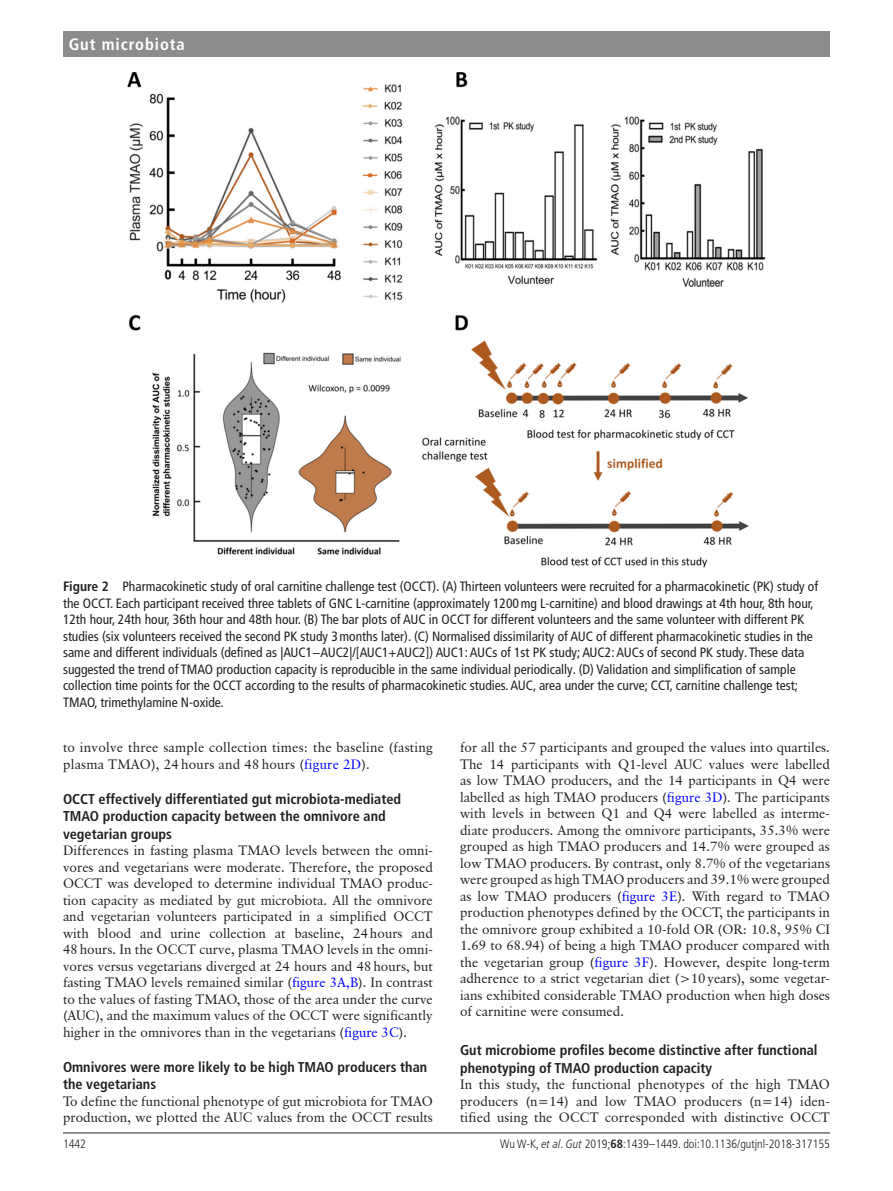
<style>
.page{position:relative;width:893px;height:1191px;background:#fff}
.page>*{position:absolute;margin:0;border:0;box-sizing:border-box;transform-origin:0 0}
.t1{font:700 condensed 16.5px "Frutiger LT Pro";letter-spacing:.055em;color:#fff}
.t2{font:700 condensed 14.25px/17.2px "Frutiger LT Pro";color:#231f20}
.t3{font:13.5px/16.5px "Classical Garamond BT";color:#231f20;text-align:justify}
.t4{font:condensed 13.5px/16.5px "Frutiger LT Pro";color:#231f20}
.t5{font:300 condensed 12px "Frutiger LT Pro";color:#231f20}
.s1{font-weight:700}
.s2{color:#00f}
.s3{font-style:italic}
</style>
<div class="page">
<hr style="left:63px;top:1132px;width:767px;height:1px;background:#231f20">
<div style="left:63px;top:31px;width:767px;height:25px;background:#8a8c8e"></div>
<img style="left:127px;top:72px;width:638px;height:495px">
<p class="t1" style="left:69px;top:34px;width:118px">Gut microbiota</p>
<p class="t4" style="left:63px;top:578px;width:757px"><span class="s1">Figure 2</span> Pharmacokinetic study of oral carnitine challenge test (OCCT). (A) Thirteen volunteers were recruited for a pharmacokinetic (PK) study of the OCCT. Each participant received three tablets of GNC L-carnitine (approximately 1200mg L-carnitine) and blood drawings at 4th hour, 8th hour, 12th hour, 24th hour, 36th hour and 48th hour. (B) The bar plots of AUC in OCCT for different volunteers and the same volunteer with different PK studies (six volunteers received the second PK study 3months later). (C) Normalised dissimilarity of AUC of different pharmacokinetic studies in the same and different individuals (defined as |AUC1−AUC2|/[AUC1+AUC2]) AUC1: AUCs of 1st PK study; AUC2: AUCs of second PK study. These data suggested the trend of TMAO production capacity is reproducible in the same individual periodically. (D) Validation and simplification of sample collection time points for the OCCT according to the results of pharmacokinetic studies. AUC, area under the curve; CCT, carnitine challenge test; TMAO, trimethylamine N-oxide.</p>
<p class="t3" style="left:63px;top:739px;width:371px">to involve three sample collection times: the baseline (fasting plasma TMAO), 24 hours and 48 hours (<span class="s2">figure 2D</span>).</p>
<p class="t2" style="left:63px;top:790px;width:340px">OCCT effectively differentiated gut microbiota-mediated<br>TMAO production capacity between the omnivore and vegetarian groups</p>
<p class="t3" style="left:63px;top:842px;width:371px">Differences in fasting plasma TMAO levels between the omni&shy;vores and vegetarians were moderate. Therefore, the proposed OCCT was developed to determine individual TMAO produc&shy;tion capacity as mediated by gut microbiota. All the omnivore and vegetarian volunteers participated in a simplified OCCT with blood and urine collection at baseline, 24hours and 48hours. In the OCCT curve, plasma TMAO levels in the omni&shy;vores versus vegetarians diverged at 24 hours and 48hours, but fasting TMAO levels remained similar (<span class="s2">figure 3A,B</span>). In contrast to the values of fasting TMAO, those of the area under the curve (AUC), and the maximum values of the OCCT were significantly higher in the omnivores than in the vegetarians (<span class="s2">figure 3C</span>).</p>
<p class="t2" style="left:63px;top:1058px;width:366px">Omnivores were more likely to be high TMAO producers than the vegetarians</p>
<p class="t3" style="left:63px;top:1092px;width:371px">To define the functional phenotype of gut microbiota for TMAO production, we plotted the AUC values from the OCCT results</p>
<p class="t3" style="left:460px;top:739px;width:371px">for all the 57 participants and grouped the values into quartiles.<br>The 14 participants with Q1-level AUC values were labelled as low TMAO producers, and the 14 participants in Q4 were labelled as high TMAO producers (<span class="s2">figure 3D</span>). The participants with levels in between Q1 and Q4 were labelled as interme&shy;diate producers. Among the omnivore participants, 35.3% were grouped as high TMAO producers and 14.7% were grouped as low TMAO producers. By contrast, only 8.7% of the vegetarians were grouped as high TMAO producers and 39.1% were grouped as low TMAO producers (<span class="s2">figure 3E</span>). With regard to TMAO production phenotypes defined by the OCCT, the participants in the omnivore group exhibited a 10-fold OR (OR: 10.8, 95% CI 1.69 to 68.94) of being a high TMAO producer compared with the vegetarian group (<span class="s2">figure 3F</span>). However, despite long-term adherence to a strict vegetarian diet (&gt;10years), some vegetar&shy;ians exhibited considerable TMAO production when high doses of carnitine were consumed.</p>
<p class="t2" style="left:460px;top:1041px;width:359px">Gut microbiome profiles become distinctive after functional phenotyping of TMAO production capacity</p>
<p class="t3" style="left:460px;top:1076px;width:371px">In this study, the functional phenotypes of the high TMAO producers (n=14) and low TMAO producers (n=14) iden&shy;tified using the OCCT corresponded with distinctive OCCT</p>
<p class="t5" style="left:63px;top:1136px;width:25px">1442</p>
<p class="t5" style="left:500px;top:1136px;width:331px">Wu W-K, <span class="s3">et al</span>. <span class="s3">Gut</span> 2019;<span class="s1">68</span>:1439–1449. doi:10.1136/gutjnl-2018-317155</p>
</div>
